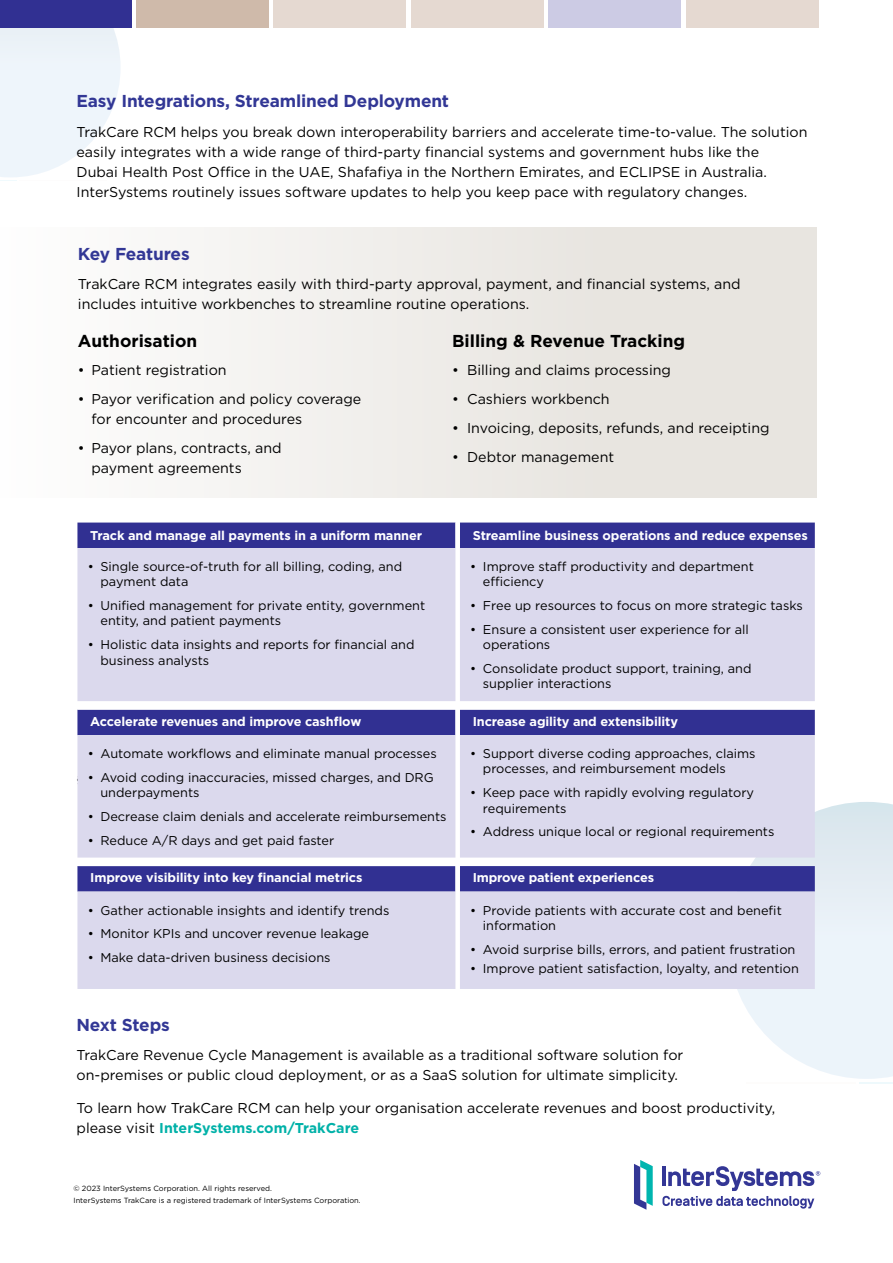
<style>
.page{position:relative;width:893px;height:1263px;background:#fff}
.page>*{position:absolute;margin:0;border:0;box-sizing:border-box;transform-origin:0 0}
.t1{font:700 17.25px "Gotham";letter-spacing:-.01em;color:#323795}
.t2{font:700 17.25px "Gotham";color:#000}
.t3{font:14.25px/20.2px "Gotham";color:#000}
.t4{font:12.75px/15.3px "Gotham";color:#000}
.t5{font:700 12.75px "Gotham";letter-spacing:-.01em;color:#fff}
.t6{font:7.5px/12px "Gotham";color:#000}
.s1{font-weight:700;color:#00b1a8}
</style>
<div class="page">
<hr style="left:860px;top:1082px;width:33px;height:1px;background:#eef9fc">
<hr style="left:746px;top:1082px;width:110px;height:1px;background:#fdfcfb">
<svg style="left:737px;top:802px;width:156px;height:277px;background:#eaf2f7"></svg>
<svg style="left:0;top:28px;width:120px;height:149px;background:#eff5fa"></svg>
<svg style="left:634px;top:1160px;width:19px;height:49px"></svg>
<svg style="left:662px;top:1166px;width:158px;height:42px"></svg>
<div style="left:0;top:227px;width:816px;height:270px;background:linear-gradient(to right,#fcfcfc,#e4e0da)"></div>
<div style="left:77px;top:522px;width:738px;height:26px;background:#313092"></div>
<svg style="left:77px;top:548px;width:738px;height:441px;background:#c9c7e3"></svg>
<div style="left:0;top:0;width:132px;height:28px;background:#313092"></div>
<div style="left:548px;top:0;width:133px;height:28px;background:#cccbe4"></div>
<div style="left:136px;top:0;width:133px;height:28px;background:#cfbaaa"></div>
<div style="left:274px;top:0;width:132px;height:28px;background:#e5d9d1"></div>
<div style="left:686px;top:0;width:132px;height:28px;background:#e5d9d1"></div>
<div style="left:411px;top:0;width:133px;height:28px;background:#e5d9d1"></div>
<h1 class="t1" style="left:77px;top:90px;width:374px">Easy Integrations, Streamlined Deployment</h1>
<p class="t3" style="left:77px;top:121px;width:732px">TrakCare RCM helps you break down interoperability barriers and accelerate time-to-value. The solution easily integrates with a wide range of third-party financial systems and government hubs like the<br>Dubai Health Post Office in the UAE, Shafafiya in the Northern Emirates, and ECLIPSE in Australia.<br>InterSystems routinely issues software updates to help you keep pace with regulatory changes.</p>
<h1 class="t1" style="left:78px;top:242px;width:113px">Key Features</h1>
<p class="t3" style="left:78px;top:273px;width:664px">TrakCare RCM integrates easily with third-party approval, payment, and financial systems, and includes intuitive workbenches to streamline routine operations.</p>
<h1 class="t2" style="left:78px;top:329px;width:121px">Authorisation</h1>
<p class="t3" style="left:78px;top:360px;width:150px">• Patient registration</p>
<p class="t3" style="left:91px;top:389px;width:271px;text-indent:-13px">• Payor verification and policy coverage for encounter and procedures</p>
<p class="t3" style="left:91px;top:438px;width:192px;text-indent:-13px">• Payor plans, contracts, and payment agreements</p>
<h1 class="t2" style="left:452px;top:329px;width:234px">Billing &amp; Revenue Tracking</h1>
<p class="t3" style="left:452px;top:360px;width:220px">• Billing and claims processing</p>
<p class="t3" style="left:452px;top:389px;width:159px">• Cashiers workbench</p>
<p class="t3" style="left:452px;top:417px;width:319px">• Invoicing, deposits, refunds, and receipting</p>
<p class="t3" style="left:452px;top:446px;width:164px">• Debtor management</p>
<p class="t5" style="left:90px;top:527px;width:333px">Track and manage all payments in a uniform manner</p>
<p class="t5" style="left:473px;top:527px;width:337px">Streamline business operations and reduce expenses</p>
<p class="t4" style="left:100px;top:559px;width:303px;text-indent:-13px">• Single source-of-truth for all billing, coding, and payment data</p>
<p class="t4" style="left:100px;top:598px;width:326px;text-indent:-13px">• Unified management for private entity, government entity, and patient payments</p>
<p class="t4" style="left:100px;top:637px;width:316px;text-indent:-13px">• Holistic data insights and reports for financial and business analysts</p>
<p class="t4" style="left:483px;top:559px;width:272px;text-indent:-13px">• Improve staff productivity and department efficiency</p>
<p class="t4" style="left:470px;top:598px;width:334px">• Free up resources to focus on more strategic tasks</p>
<p class="t4" style="left:483px;top:621px;width:267px;text-indent:-13px">• Ensure a consistent user experience for all operations</p>
<p class="t4" style="left:483px;top:661px;width:270px;text-indent:-13px">• Consolidate product support, training, and supplier interactions</p>
<p class="t5" style="left:90px;top:713px;width:273px">Accelerate revenues and improve cashflow</p>
<p class="t5" style="left:473px;top:713px;width:207px">Increase agility and extensibility</p>
<p class="t4" style="left:88px;top:746px;width:350px">• Automate workflows and eliminate manual processes</p>
<p class="t4" style="left:100px;top:769px;width:335px;text-indent:-13px">• Avoid coding inaccuracies, missed charges, and DRG underpayments</p>
<p class="t4" style="left:88px;top:808px;width:360px">• Decrease claim denials and accelerate reimbursements</p>
<p class="t4" style="left:88px;top:832px;width:248px">• Reduce A/R days and get paid faster</p>
<p class="t4" style="left:483px;top:746px;width:274px;text-indent:-13px">• Support diverse coding approaches, claims processes, and reimbursement models</p>
<p class="t4" style="left:483px;top:785px;width:273px;text-indent:-13px">• Keep pace with rapidly evolving regulatory requirements</p>
<p class="t4" style="left:470px;top:824px;width:306px">• Address unique local or regional requirements</p>
<p class="t5" style="left:90px;top:869px;width:274px">Improve visibility into key financial metrics</p>
<p class="t5" style="left:473px;top:869px;width:183px">Improve patient experiences</p>
<p class="t4" style="left:88px;top:902px;width:303px">• Gather actionable insights and identify trends</p>
<p class="t4" style="left:88px;top:926px;width:283px">• Monitor KPIs and uncover revenue leakage</p>
<p class="t4" style="left:88px;top:950px;width:244px">• Make data-driven business decisions</p>
<p class="t4" style="left:483px;top:902px;width:300px;text-indent:-13px">• Provide patients with accurate cost and benefit information</p>
<p class="t4" style="left:470px;top:941px;width:327px">• Avoid surprise bills, errors, and patient frustration</p>
<p class="t4" style="left:470px;top:961px;width:330px">• Improve patient satisfaction, loyalty, and retention</p>
<h1 class="t1" style="left:77px;top:1013px;width:95px">Next Steps</h1>
<p class="t3" style="left:77px;top:1044px;width:608px">TrakCare Revenue Cycle Management is available as a traditional software solution for on-premises or public cloud deployment, or as a SaaS solution for ultimate simplicity.</p>
<p class="t3" style="left:77px;top:1098px;width:700px">To learn how TrakCare RCM can help your organisation accelerate revenues and boost productivity, please visit <span class="s1">InterSystems.com/TrakCare</span></p>
<p class="t6" style="left:74px;top:1182px;width:289px">© 2023 InterSystems Corporation. All rights reserved.<br>InterSystems TrakCare is a registered trademark of InterSystems Corporation.</p>
</div>
